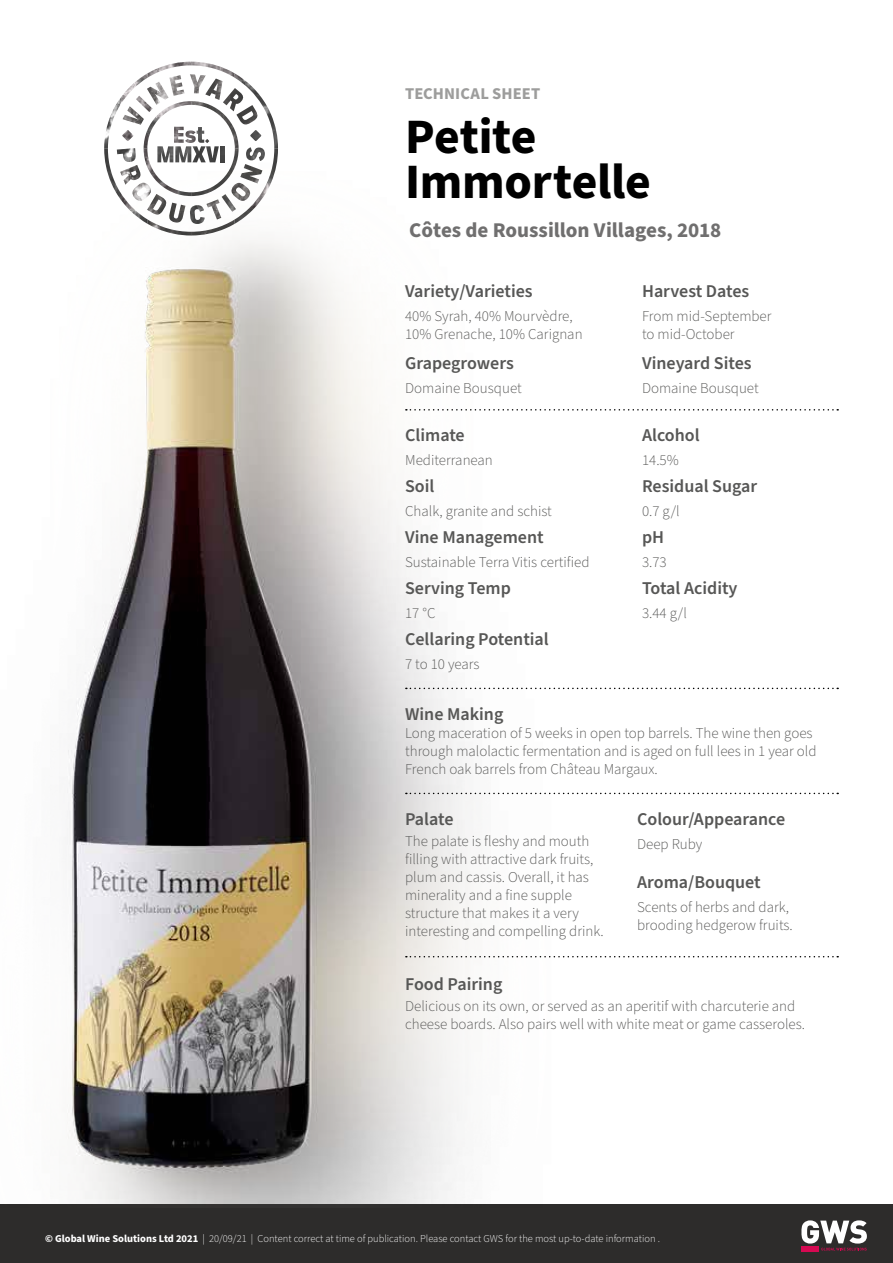
<style>
.page{position:relative;width:893px;height:1263px;background:#fff}
.page>*{position:absolute;margin:0;border:0;box-sizing:border-box;transform-origin:0 0}
.t1{font:700 49.5px/45px "Source Sans Pro";letter-spacing:-.005em;color:#000}
.t2{font:700 21px "Source Sans Pro";letter-spacing:-.005em;color:#706f6f}
.t3{font:600 18px "Source Sans Pro";color:#575756}
.t4{font:700 16.5px "Source Sans Pro";letter-spacing:.005em;color:#9d9d9c}
.t5{font:300 15px/18px "Source Sans Pro";color:#575756}
.t6{font:300 10.5px "Source Sans Pro";color:#fff}
.s1{font-weight:700}
</style>
<div class="page">
<div style="left:0;top:1204px;width:893px;height:59px;background:#2d2c2b"></div>
<div style="left:802px;top:1246px;width:17px;height:5px;background:#d50952"></div>
<svg style="left:801px;top:1220px;width:66px;height:30px"></svg>
<img style="left:122px;top:106px;width:22px;height:19px">
<img style="left:136px;top:105px;width:8px;height:7px">
<img style="left:148px;top:82px;width:21px;height:19px">
<img style="left:169px;top:78px;width:15px;height:18px">
<img style="left:191px;top:78px;width:13px;height:16px">
<img style="left:205px;top:79px;width:17px;height:21px">
<img style="left:224px;top:88px;width:11px;height:13px">
<img style="left:239px;top:105px;width:19px;height:19px">
<img style="left:116px;top:73px;width:32px;height:32px">
<img style="left:148px;top:62px;width:87px;height:16px">
<img style="left:235px;top:73px;width:31px;height:32px">
<img style="left:104px;top:105px;width:16px;height:40px">
<img style="left:262px;top:105px;width:16px;height:40px">
<img style="left:144px;top:101px;width:95px;height:44px">
<img style="left:174px;top:127px;width:10px;height:16px">
<svg style="left:185px;top:130px;width:11px;height:13px"></svg>
<img style="left:197px;top:127px;width:7px;height:16px">
<svg style="left:250px;top:130px;width:11px;height:11px"></svg>
<svg style="left:205px;top:139px;width:4px;height:4px"></svg>
<svg style="left:122px;top:130px;width:11px;height:11px"></svg>
<img style="left:65px;top:145px;width:540px;height:1059px">
<svg style="left:406px;top:793px;width:432px;height:1px"></svg>
<svg style="left:406px;top:956px;width:432px;height:1px"></svg>
<svg style="left:406px;top:688px;width:432px;height:1px"></svg>
<svg style="left:406px;top:409px;width:432px;height:2px"></svg>
<p class="t4" style="left:405px;top:82px;width:137px">TECHNICAL SHEET</p>
<h1 class="t1" style="left:405px;top:115px;width:247px">Petite<br>Immortelle</h1>
<h2 class="t2" style="left:409px;top:216px;width:313px">Côtes de Roussillon Villages, 2018</h2>
<p class="t3" style="left:405px;top:279px;width:129px">Variety/Varieties</p>
<p class="t5" style="left:405px;top:308px;width:179px">40% Syrah, 40% Mourvèdre,<br>10% Grenache, 10% Carignan</p>
<p class="t3" style="left:405px;top:351px;width:110px">Grapegrowers</p>
<p class="t5" style="left:405px;top:380px;width:118px">Domaine Bousquet</p>
<p class="t3" style="left:405px;top:423px;width:61px">Climate</p>
<p class="t5" style="left:405px;top:452px;width:89px">Mediterranean</p>
<p class="t3" style="left:405px;top:474px;width:31px">Soil</p>
<p class="t5" style="left:405px;top:503px;width:148px">Chalk, granite and schist</p>
<p class="t3" style="left:405px;top:525px;width:140px">Vine Management</p>
<p class="t5" style="left:405px;top:554px;width:186px">Sustainable Terra Vitis certified</p>
<p class="t3" style="left:405px;top:576px;width:107px">Serving Temp</p>
<p class="t5" style="left:405px;top:605px;width:32px">17 °C</p>
<p class="t3" style="left:405px;top:627px;width:145px">Cellaring Potential</p>
<p class="t5" style="left:405px;top:656px;width:76px">7 to 10 years</p>
<p class="t3" style="left:405px;top:702px;width:100px">Wine Making</p>
<p class="t3" style="left:642px;top:279px;width:109px">Harvest Dates</p>
<p class="t5" style="left:642px;top:308px;width:131px">From mid-September to mid-October</p>
<p class="t3" style="left:642px;top:351px;width:111px">Vineyard Sites</p>
<p class="t5" style="left:642px;top:380px;width:118px">Domaine Bousquet</p>
<p class="t3" style="left:642px;top:423px;width:59px">Alcohol</p>
<p class="t5" style="left:642px;top:452px;width:38px">14.5%</p>
<p class="t3" style="left:642px;top:474px;width:117px">Residual Sugar</p>
<p class="t5" style="left:642px;top:503px;width:39px">0.7 g/l</p>
<p class="t3" style="left:642px;top:525px;width:24px">pH</p>
<p class="t5" style="left:642px;top:554px;width:26px">3.73</p>
<p class="t3" style="left:642px;top:576px;width:97px">Total Acidity</p>
<p class="t5" style="left:642px;top:605px;width:46px">3.44 g/l</p>
<p class="t5" style="left:405px;top:725px;width:413px">Long maceration of 5 weeks in open top barrels. The wine then goes through malolactic fermentation and is aged on full lees in 1 year old<br>French oak barrels from Château Margaux.</p>
<p class="t3" style="left:405px;top:807px;width:50px">Palate</p>
<p class="t5" style="left:405px;top:833px;width:200px">The palate is fleshy and mouth filling with attractive dark fruits, plum and cassis. Overall, it has minerality and a fine supple structure that makes it a very interesting and compelling drink.</p>
<p class="t3" style="left:405px;top:972px;width:99px">Food Pairing</p>
<p class="t3" style="left:637px;top:807px;width:150px">Colour/Appearance</p>
<p class="t5" style="left:637px;top:836px;width:67px">Deep Ruby</p>
<p class="t3" style="left:637px;top:870px;width:125px">Aroma/Bouquet</p>
<p class="t5" style="left:637px;top:899px;width:157px">Scents of herbs and dark, brooding hedgerow fruits.</p>
<p class="t5" style="left:405px;top:998px;width:401px">Delicious on its own, or served as an aperitif with charcuterie and cheese boards. Also pairs well with white meat or game casseroles.</p>
<p class="t6" style="left:45px;top:1232px;width:616px"><span class="s1">© Global Wine Solutions Ltd 2021</span> | 20/09/21 | Content correct at time of publication. Please contact GWS for the most up-to-date information .</p>
</div>
